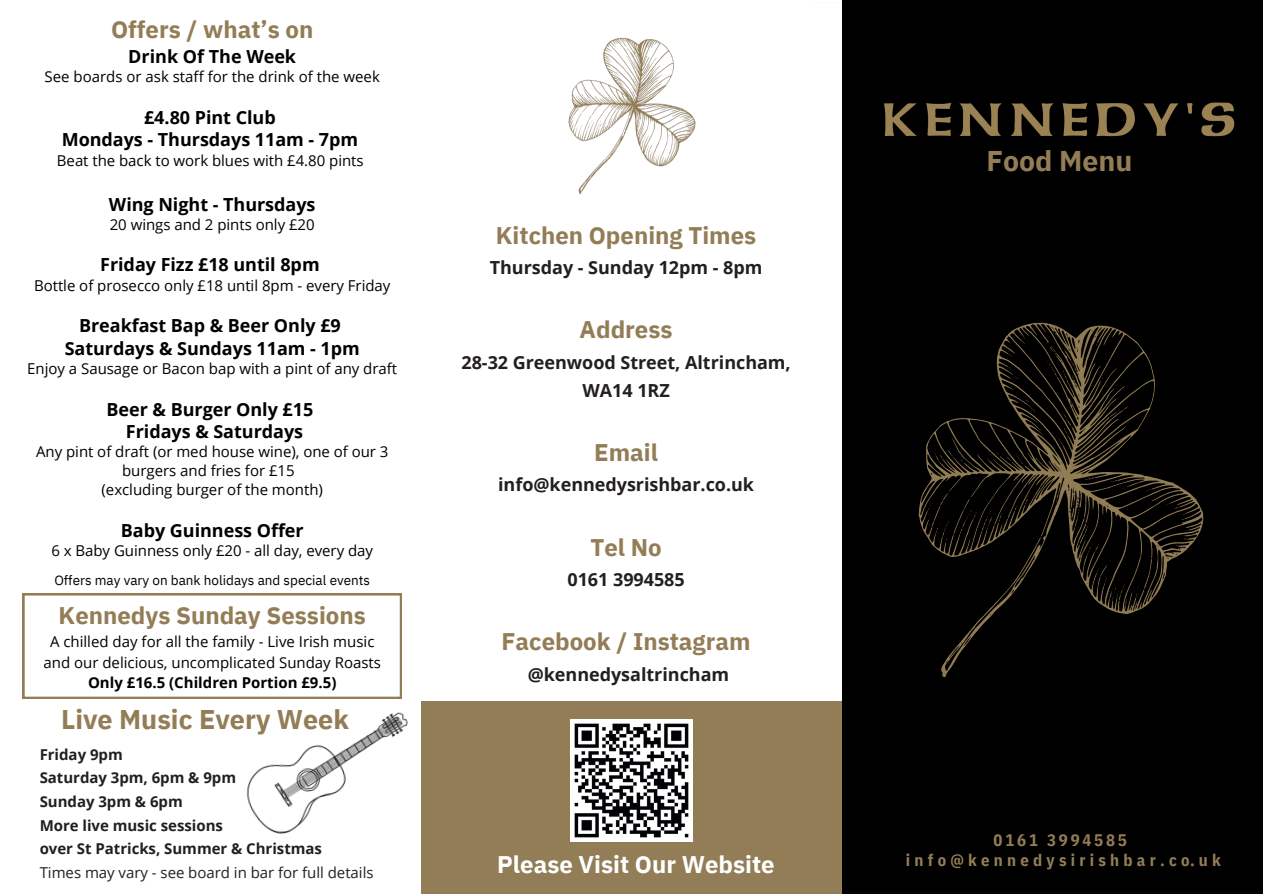
<style>
.page{position:relative;width:1263px;height:894px;background:#fff}
.page>*{position:absolute;margin:0;border:0;box-sizing:border-box;transform-origin:0 0}
.t1{font:700 28.5px "IBM Plex Sans";color:#927d56}
.t2{font:700 27px "IBM Plex Sans";color:#927d56}
.t3{font:700 24px "IBM Plex Sans";color:#927d56}
.t4{font:700 24px "IBM Plex Sans";color:#fff}
.t5{font:700 18px/22.5px "Open Sans";color:#000;text-align:center}
.t6{font:700 18px/28.2px "Open Sans";color:#231f20;text-align:center}
.t7{font:700 16.65px/19.2px "IBM Plex Sans Cond";letter-spacing:.255em;color:#927d56;text-align:center}
.t8{font:15px/19.2px "Open Sans";color:#000;text-align:center}
.t9{font:700 15px/23.7px "Open Sans";color:#231f20}
.t10{font:13.5px "IBM Plex Sans";color:#000}
.s1{font-weight:700}
.s2{font-weight:400}
</style>
<div class="page">
<div style="left:421px;top:701px;width:421px;height:192px;background:#927d56"></div>
<div style="left:842px;top:0;width:421px;height:893px;background:#000"></div>
<img style="left:884px;top:102px;width:351px;height:35px">
<img style="left:246px;top:712px;width:162px;height:122px">
<img style="left:568px;top:37px;width:128px;height:157px">
<img style="left:918px;top:322px;width:286px;height:355px">
<img style="left:571px;top:719px;width:121px;height:122px">
<svg style="left:22px;top:593px;width:380px;height:105px"></svg>
<p class="t3" style="left:111px;top:14px;width:204px">Offers / what’s on</p>
<p class="t5" style="left:128px;top:45px;width:169px">Drink Of The Week</p>
<p class="t8" style="left:45px;top:67px;width:337px">See boards or ask staff for the drink of the week</p>
<h3 class="t5" style="left:62px;top:106px;width:298px">£4.80 Pint Club<br>Mondays - Thursdays 11am - 7pm</h3>
<h3 class="t8" style="left:57px;top:150px;width:308px">Beat the back to work blues with £4.80 pints</h3>
<h3 class="t5" style="left:109px;top:192px;width:208px">Wing Night - Thursdays</h3>
<h3 class="t8" style="left:110px;top:214px;width:206px">20 wings and 2 pints only £20</h3>
<h3 class="t5" style="left:100px;top:253px;width:221px">Friday Fizz £18 until 8pm</h3>
<h3 class="t8" style="left:34px;top:275px;width:358px">Bottle of prosecco only £18 until 8pm - every Friday</h3>
<h3 class="t5" style="left:79px;top:314px;width:263px">Breakfast Bap &amp; Beer Only £9</h3>
<h3 class="t5" style="left:65px;top:336px;width:297px">Saturdays &amp; Sundays 11am - 1pm</h3>
<h3 class="t8" style="left:27px;top:358px;width:371px">Enjoy a Sausage or Bacon bap with a pint of any draft</h3>
<h3 class="t5" style="left:107px;top:397px;width:208px">Beer &amp; Burger Only £15</h3>
<h3 class="t5" style="left:126px;top:419px;width:179px">Fridays &amp; Saturdays</h3>
<h3 class="t8" style="left:36px;top:441px;width:354px">Any pint of draft (or med house wine), one of our 3 burgers and fries for £15<br>(excluding burger of the month)</h3>
<h3 class="t5" style="left:121px;top:518px;width:184px">Baby Guinness Offer</h3>
<p class="t8" style="left:51px;top:540px;width:323px">6 x Baby Guinness only £20 - all day, every day</p>
<h4 class="t10" style="left:54px;top:570px;width:317px">Offers may vary on bank holidays and special events</h4>
<h4 class="t3" style="left:59px;top:599px;width:309px">Kennedys Sunday Sessions</h4>
<h4 class="t8" style="left:44px;top:631px;width:339px;line-height:20.2px">A chilled day for all the family - Live Irish music and our delicious, uncomplicated Sunday Roasts<br><span class="s1">Only £16.5 (Children Portion £9.5)</span></h4>
<p class="t2" style="left:61px;top:701px;width:289px">Live Music Every Week</p>
<h4 class="t9" style="left:40px;top:741px;width:335px">Friday 9pm<br>Saturday 3pm, 6pm &amp; 9pm<br>Sunday 3pm &amp; 6pm<br>More live music sessions<br>over St Patricks, Summer &amp; Christmas<br><span class="s2">Times may vary - see board in bar for full details</span></h4>
<h2 class="t3" style="left:496px;top:219px;width:262px">Kitchen Opening Times</h2>
<h2 class="t6" style="left:490px;top:253px;width:274px">Thursday - Sunday 12pm - 8pm</h2>
<h3 class="t3" style="left:580px;top:313px;width:94px">Address</h3>
<h3 class="t6" style="left:461px;top:347px;width:331px">28-32 Greenwood Street, Altrincham,<br>WA14 1RZ</h3>
<h4 class="t3" style="left:594px;top:436px;width:65px">Email</h4>
<h4 class="t6" style="left:498px;top:470px;width:257px">info@kennedysrishbar.co.uk</h4>
<h4 class="t3" style="left:590px;top:531px;width:73px">Tel No</h4>
<h4 class="t6" style="left:567px;top:564px;width:119px">0161 3994585</h4>
<h4 class="t3" style="left:502px;top:625px;width:251px">Facebook / Instagram</h4>
<h4 class="t6" style="left:528px;top:659px;width:203px">@kennedysaltrincham</h4>
<h4 class="t4" style="left:497px;top:848px;width:279px">Please Visit Our Website</h4>
<p class="t1" style="left:986px;top:142px;width:148px">Food Menu</p>
<h1 class="t7" style="left:906px;top:830px;width:317px">0161 3994585 info@kennedysirishbar.co.uk</h1>
</div>
